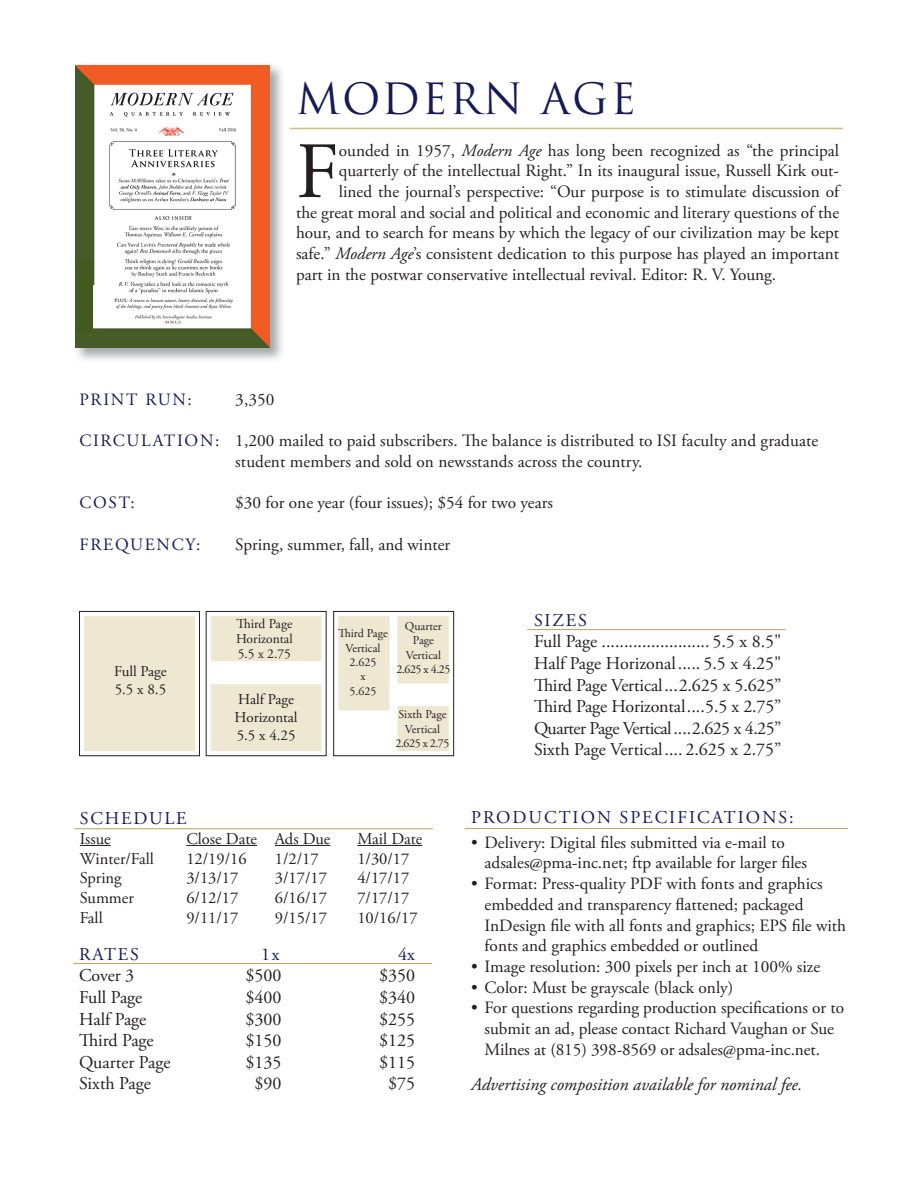
<style>
.page{position:relative;width:918px;height:1188px;background:#fff}
.page>*{position:absolute;margin:0;border:0;box-sizing:border-box;transform-origin:0 0}
.t1{font:79.65px "Adobe Garamond Pro";color:#231f20}
.t2{font:42px "Trajan Pro";letter-spacing:.05em;color:#161b55}
.t3{font:18px/21.6px "Adobe Garamond Pro";color:#231f20;text-align:justify}
.t4{font:18px "Adobe Garamond Pro";letter-spacing:.1em;color:#161b55}
.t5{font:italic 18px "Adobe Garamond Pro";color:#231f20}
.t6{font:17.25px/20.7px "Adobe Garamond Pro";color:#231f20}
.t7{font:17.25px "Adobe Garamond Pro";letter-spacing:.1em;color:#161b55}
.t8{font:16.5px "Adobe Garamond Pro";color:#231f20}
.t9{font:15px/18px "Adobe Garamond Pro";color:#231f20}
.t10{font:13.5px/15px "Adobe Garamond Pro";color:#231f20;text-align:justify}
.t11{font:12px/14.4px "Adobe Garamond Pro";color:#231f20;text-align:center}
.s1{font-style:italic}
.s2{color:#161b55}
</style>
<div class="page">
<hr style="left:290px;top:128px;width:553px;height:1px;background:#cfbb80">
<div style="left:79px;top:611px;width:121px;height:145px;border:1px solid #231f20"></div>
<div style="left:206px;top:611px;width:120px;height:145px;border:1px solid #231f20"></div>
<div style="left:333px;top:611px;width:121px;height:145px;border:1px solid #231f20"></div>
<div style="left:211px;top:684px;width:111px;height:67px;background:#eee8d2;border:2px solid #eee8d2"></div>
<div style="left:84px;top:616px;width:111px;height:135px;background:#eee8d2"></div>
<hr style="left:527px;top:629px;width:258px;height:1px;background:#b9a158">
<hr style="left:74px;top:828px;width:359px;height:1px;background:#b9a158">
<hr style="left:465px;top:828px;width:383px;height:1px;background:#b9a158">
<hr style="left:73px;top:963px;width:359px;height:1px;background:#b9a158">
<hr style="left:80px;top:845px;width:31px;height:1px;background:#231f20">
<hr style="left:186px;top:845px;width:71px;height:1px;background:#231f20">
<hr style="left:275px;top:845px;width:55px;height:1px;background:#231f20">
<hr style="left:357px;top:845px;width:65px;height:1px;background:#231f20">
<img style="left:77px;top:66px;width:205px;height:294px">
<img style="left:75px;top:65px;width:195px;height:283px">
<div style="left:211px;top:616px;width:111px;height:45px;background:#eee8d2"></div>
<div style="left:338px;top:616px;width:52px;height:95px;background:#eee8d2;border:2px solid #eee8d2"></div>
<div style="left:398px;top:616px;width:51px;height:68px;background:#eee8d2"></div>
<div style="left:398px;top:706px;width:51px;height:45px;background:#eee8d2"></div>
<div style="left:92px;top:285px;width:6px;height:43px;background:#fff"></div>
<div style="left:75px;top:261px;width:18px;height:72px;background:#44591f"></div>
<h2 class="t2" style="left:296px;top:72px;width:342px">MODERN AGE</h2>
<h1 class="t1" style="left:296px;top:124px;width:44px">F</h1>
<p class="t6" style="left:339px;top:140px;width:502px">ounded in 1957, <span class="s1">Modern Age</span> has long been recognized as “the principal</p>
<p class="t6" style="left:339px;top:161px;width:502px">quarterly of the intellectual Right.” In its inaugural issue, Russell Kirk out-</p>
<p class="t6" style="left:339px;top:182px;width:502px">lined the journal’s perspective: “Our purpose is to stimulate discussion of</p>
<p class="t6" style="left:296px;top:202px;width:545px">the great moral and social and political and economic and literary questions of the</p>
<p class="t6" style="left:296px;top:223px;width:545px">hour, and to search for means by which the legacy of our civilization may be kept</p>
<p class="t6" style="left:296px;top:244px;width:545px">safe.” <span class="s1">Modern Age</span>’s consistent dedication to this purpose has played an important</p>
<p class="t6" style="left:296px;top:265px;width:482px">part in the postwar conservative intellectual revival. Editor: R. V. Young.</p>
<p class="t7" style="left:79px;top:389px;width:114px">PRINT RUN:</p>
<p class="t6" style="left:235px;top:389px;width:41px">3,350</p>
<p class="t6" style="left:235px;top:431px;width:584px;text-indent:-156px"><span class="s2">CIRCULATION:</span> 1,200 mailed to paid subscribers. The balance is distributed to ISI faculty and graduate student members and sold on newsstands across the country.</p>
<p class="t7" style="left:79px;top:492px;width:57px">COST:</p>
<p class="t6" style="left:235px;top:493px;width:319px">$30 for one year (four issues); $54 for two years</p>
<p class="t7" style="left:79px;top:534px;width:123px">FREQUENCY:</p>
<p class="t6" style="left:235px;top:534px;width:216px">Spring, summer, fall, and winter</p>
<p class="t9" style="left:114px;top:663px;width:54px">Full Page<br>5.5 x 8.5</p>
<p class="t10" style="left:236px;top:616px;width:58px">Third Page Horizontal 5.5 x 2.75</p>
<p class="t11" style="left:338px;top:627px;width:51px">Third Page<br>Vertical<br>2.625<br>x<br>5.625</p>
<p class="t11" style="left:396px;top:619px;width:55px">Quarter<br>Page<br>Vertical<br>2.625 x 4.25</p>
<p class="t11" style="left:396px;top:708px;width:55px">Sixth Page<br>Vertical<br>2.625 x 2.75</p>
<p class="t9" style="left:235px;top:691px;width:65px">Half Page<br>Horizontal<br>5.5 x 4.25</p>
<p class="t4" style="left:80px;top:807px;width:108px">SCHEDULE</p>
<p class="t8" style="left:80px;top:829px;width:32px">Issue</p>
<p class="t8" style="left:186px;top:829px;width:146px">Close Date Ads Due</p>
<p class="t8" style="left:357px;top:829px;width:66px">Mail Date</p>
<p class="t8" style="left:80px;top:848px;width:75px">Winter/Fall</p>
<p class="t8" style="left:186px;top:848px;width:62px">12/19/16</p>
<p class="t8" style="left:275px;top:848px;width:45px">1/2/17</p>
<p class="t8" style="left:357px;top:848px;width:54px">1/30/17</p>
<p class="t8" style="left:80px;top:868px;width:43px">Spring</p>
<p class="t8" style="left:186px;top:868px;width:54px">3/13/17</p>
<p class="t8" style="left:275px;top:868px;width:54px">3/17/17</p>
<p class="t8" style="left:357px;top:868px;width:54px">4/17/17</p>
<p class="t8" style="left:80px;top:888px;width:56px">Summer</p>
<p class="t8" style="left:186px;top:888px;width:54px">6/12/17</p>
<p class="t8" style="left:275px;top:888px;width:54px">6/16/17</p>
<p class="t8" style="left:357px;top:888px;width:54px">7/17/17</p>
<p class="t8" style="left:80px;top:908px;width:24px">Fall</p>
<p class="t8" style="left:186px;top:908px;width:54px">9/11/17</p>
<p class="t8" style="left:275px;top:908px;width:54px">9/15/17</p>
<p class="t8" style="left:357px;top:908px;width:62px">10/16/17</p>
<p class="t4" style="left:79px;top:943px;width:61px">RATES</p>
<p class="t4" style="left:261px;top:943px;width:20px">1x</p>
<p class="t4" style="left:398px;top:943px;width:18px">4x</p>
<p class="t3" style="left:79px;top:965px;width:57px">Cover 3</p>
<p class="t3" style="left:246px;top:965px;width:37px">$500</p>
<p class="t3" style="left:379px;top:965px;width:37px">$350</p>
<p class="t3" style="left:79px;top:987px;width:65px">Full Page</p>
<p class="t3" style="left:246px;top:987px;width:37px">$400</p>
<p class="t3" style="left:379px;top:987px;width:37px">$340</p>
<p class="t3" style="left:79px;top:1009px;width:69px">Half Page</p>
<p class="t3" style="left:246px;top:1009px;width:37px">$300</p>
<p class="t3" style="left:379px;top:1009px;width:37px">$255</p>
<p class="t3" style="left:79px;top:1030px;width:76px">Third Page</p>
<p class="t3" style="left:246px;top:1030px;width:37px">$150</p>
<p class="t3" style="left:379px;top:1030px;width:37px">$125</p>
<p class="t3" style="left:79px;top:1052px;width:93px">Quarter Page</p>
<p class="t3" style="left:246px;top:1052px;width:37px">$135</p>
<p class="t3" style="left:379px;top:1052px;width:37px">$115</p>
<p class="t3" style="left:79px;top:1073px;width:73px">Sixth Page</p>
<p class="t3" style="left:255px;top:1073px;width:28px">$90</p>
<p class="t3" style="left:388px;top:1073px;width:28px">$75</p>
<p class="t4" style="left:534px;top:609px;width:54px">SIZES</p>
<p class="t3" style="left:534px;top:632px;width:249px">Full Page ........................ 5.5 x 8.5" Half Page Horizonal ..... 5.5 x 4.25" Third Page Vertical ...2.625 x 5.625” Third Page Horizontal ....5.5 x 2.75” Quarter Page Vertical ....2.625 x 4.25” Sixth Page Vertical .... 2.625 x 2.75”</p>
<p class="t4" style="left:471px;top:806px;width:324px">PRODUCTION SPECIFICATIONS:</p>
<p class="t6" style="left:485px;top:833px;width:324px;text-indent:-14px">• Delivery: Digital files submitted via e-mail to adsales@pma-inc.net; ftp available for larger files</p>
<p class="t6" style="left:485px;top:874px;width:363px;text-indent:-14px">• Format: Press-quality PDF with fonts and graphics embedded and transparency flattened; packaged InDesign file with all fonts and graphics; EPS file with fonts and graphics embedded or outlined</p>
<p class="t6" style="left:471px;top:957px;width:351px">• Image resolution: 300 pixels per inch at 100% size</p>
<p class="t6" style="left:471px;top:977px;width:264px">• Color: Must be grayscale (black only)</p>
<p class="t6" style="left:485px;top:998px;width:361px;text-indent:-14px">• For questions regarding production specifications or to submit an ad, please contact Richard Vaughan or Sue<br>Milnes at (815) 398-8569 or adsales@pma-inc.net.</p>
<p class="t5" style="left:471px;top:1074px;width:333px">Advertising composition available for nominal fee.</p>
</div>
